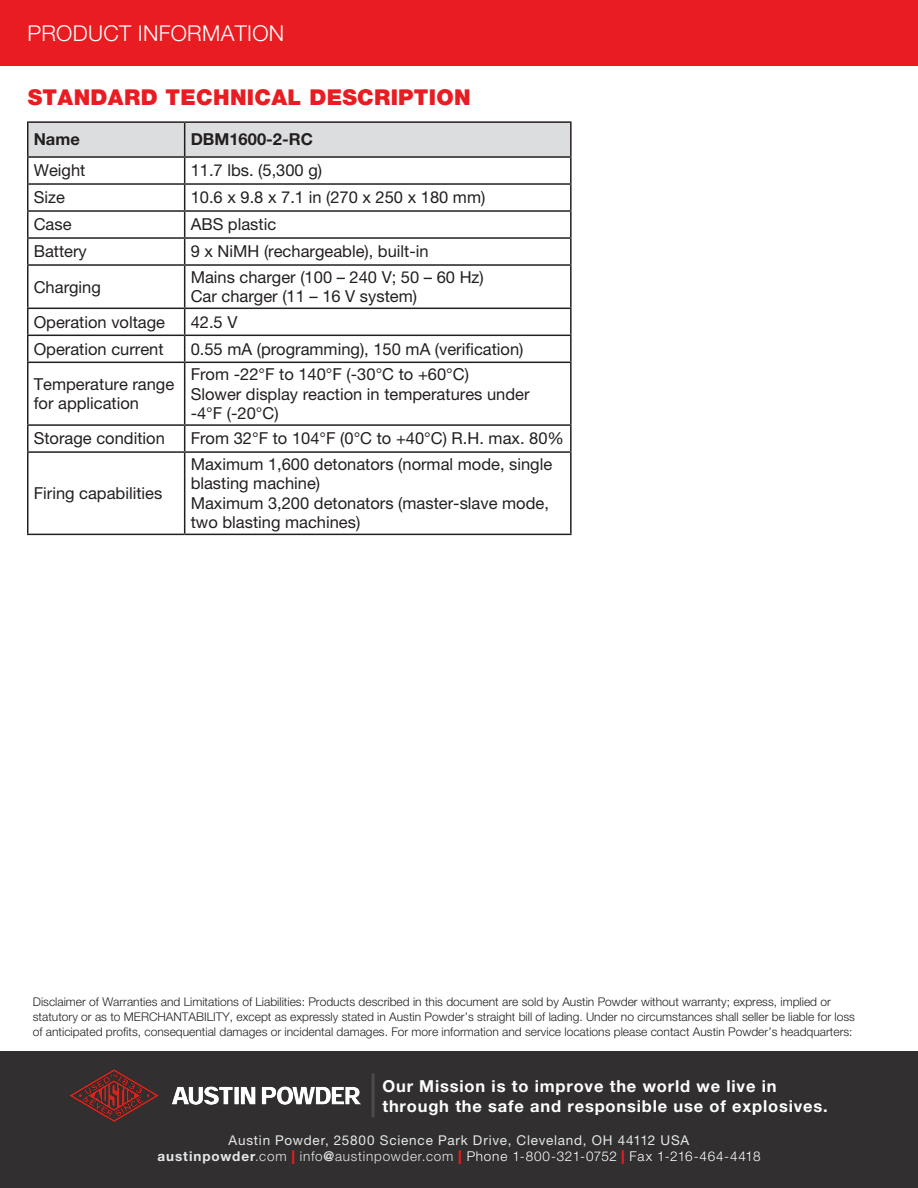
<style>
.page{position:relative;width:918px;height:1188px;background:#fff}
.page>*{position:absolute;margin:0;border:0;box-sizing:border-box;transform-origin:0 0}
.t1{font:900 21.9px "Helvetica Neue CE";letter-spacing:.015em;color:#e91c22}
.t2{font:300 21.9px "Helvetica Neue CE";letter-spacing:.015em;color:#fff}
.t3{font:16.5px/19.5px "Helvetica Neue CE";color:#231f20}
.t4{font:700 16.5px/19.8px "Helvetica Neue CE";letter-spacing:.05em;color:#fff}
.t5{font:700 16.5px "Helvetica Neue CE";color:#231f20}
.t6{font:13.5px/16.2px "Helvetica Neue CE";letter-spacing:.06em;color:#e6e7e9;text-align:center}
.t7{font:300 12px/15px "Helvetica Neue CE";color:#231f20}
.s1{font-weight:700}
.s2{font-weight:300}
.s3{font-weight:900;color:#e91c22}
.s4{font-weight:300;color:#fff}
</style>
<div class="page">
<div style="left:0;top:0;width:918px;height:66px;background:#e91c22"></div>
<div style="left:0;top:1051px;width:918px;height:137px;background:#312f30"></div>
<img style="left:70px;top:1069px;width:290px;height:53px">
<hr style="left:372px;top:1073px;width:3px;height:44px;background:#4b4c4d">
<hr style="left:27px;top:121px;width:158px;height:2px;background:#231f20">
<hr style="left:185px;top:121px;width:387px;height:2px;background:#231f20">
<hr style="left:570px;top:123px;width:2px;height:33px;background:#231f20">
<hr style="left:185px;top:156px;width:387px;height:2px;background:#231f20">
<hr style="left:570px;top:158px;width:2px;height:25px;background:#231f20">
<hr style="left:185px;top:183px;width:387px;height:2px;background:#231f20">
<hr style="left:570px;top:185px;width:2px;height:25px;background:#231f20">
<hr style="left:185px;top:210px;width:387px;height:2px;background:#231f20">
<hr style="left:570px;top:212px;width:2px;height:25px;background:#231f20">
<hr style="left:185px;top:237px;width:387px;height:2px;background:#231f20">
<svg style="left:27px;top:122px;width:544px;height:142px"></svg>
<hr style="left:570px;top:239px;width:2px;height:25px;background:#231f20">
<hr style="left:27px;top:264px;width:158px;height:2px;background:#231f20">
<hr style="left:27px;top:266px;width:1px;height:42px;background:#231f20">
<hr style="left:185px;top:264px;width:387px;height:2px;background:#231f20">
<hr style="left:184px;top:266px;width:1px;height:42px;background:#231f20">
<hr style="left:570px;top:266px;width:2px;height:42px;background:#231f20">
<hr style="left:27px;top:308px;width:158px;height:1px;background:#231f20">
<hr style="left:185px;top:308px;width:387px;height:1px;background:#231f20">
<hr style="left:570px;top:309px;width:2px;height:26px;background:#231f20">
<hr style="left:27px;top:335px;width:158px;height:1px;background:#231f20">
<svg style="left:27px;top:309px;width:1px;height:53px"></svg>
<hr style="left:185px;top:335px;width:387px;height:1px;background:#231f20">
<svg style="left:184px;top:309px;width:1px;height:53px"></svg>
<hr style="left:570px;top:336px;width:2px;height:26px;background:#231f20">
<hr style="left:27px;top:362px;width:158px;height:1px;background:#231f20">
<hr style="left:27px;top:363px;width:1px;height:61px;background:#231f20">
<hr style="left:185px;top:362px;width:387px;height:1px;background:#231f20">
<hr style="left:184px;top:363px;width:1px;height:61px;background:#231f20">
<hr style="left:570px;top:363px;width:2px;height:61px;background:#231f20">
<hr style="left:27px;top:424px;width:158px;height:2px;background:#231f20">
<svg style="left:27px;top:426px;width:1px;height:25px"></svg>
<hr style="left:185px;top:424px;width:387px;height:2px;background:#231f20">
<svg style="left:184px;top:426px;width:1px;height:25px"></svg>
<hr style="left:570px;top:426px;width:2px;height:25px;background:#231f20">
<hr style="left:27px;top:451px;width:158px;height:2px;background:#231f20">
<hr style="left:27px;top:453px;width:1px;height:81px;background:#231f20">
<hr style="left:185px;top:451px;width:387px;height:2px;background:#231f20">
<hr style="left:184px;top:453px;width:1px;height:81px;background:#231f20">
<hr style="left:570px;top:453px;width:2px;height:81px;background:#231f20">
<hr style="left:27px;top:534px;width:158px;height:1px;background:#231f20">
<hr style="left:185px;top:534px;width:387px;height:1px;background:#231f20">
<p class="t2" style="left:27px;top:20px;width:258px">PRODUCT INFORMATION</p>
<p class="t1" style="left:28px;top:84px;width:444px">STANDARD TECHNICAL DESCRIPTION</p>
<p class="t5" style="left:34px;top:129px;width:48px">Name</p>
<p class="t5" style="left:191px;top:129px;width:124px">DBM1600-2-RC</p>
<p class="t3" style="left:34px;top:162px;width:53px">Weight</p>
<p class="t3" style="left:191px;top:162px;width:133px">11.7 lbs. (5,300 g)</p>
<p class="t3" style="left:34px;top:189px;width:33px">Size</p>
<p class="t3" style="left:191px;top:189px;width:296px">10.6 x 9.8 x 7.1 in (270 x 250 x 180 mm)</p>
<p class="t3" style="left:34px;top:216px;width:39px">Case</p>
<p class="t3" style="left:191px;top:216px;width:87px">ABS plastic</p>
<p class="t3" style="left:34px;top:243px;width:55px">Battery</p>
<p class="t3" style="left:191px;top:243px;width:240px">9 x NiMH (rechargeable), built-in</p>
<p class="t3" style="left:34px;top:278px;width:69px">Charging</p>
<p class="t3" style="left:191px;top:269px;width:295px">Mains charger (100 – 240 V; 50 – 60 Hz)</p>
<p class="t3" style="left:191px;top:288px;width:228px">Car charger (11 – 16 V system)</p>
<p class="t3" style="left:34px;top:314px;width:133px">Operation voltage</p>
<p class="t3" style="left:191px;top:314px;width:48px">42.5 V</p>
<p class="t3" style="left:34px;top:341px;width:131px">Operation current</p>
<p class="t3" style="left:191px;top:341px;width:334px">0.55 mA (programming), 150 mA (verification)</p>
<p class="t3" style="left:34px;top:376px;width:142px">Temperature range for application</p>
<p class="t3" style="left:191px;top:366px;width:280px">From -22°F to 140°F (-30°C to +60°C)</p>
<p class="t3" style="left:191px;top:385px;width:340px">Slower display reaction in temperatures under -4°F (-20°C)</p>
<p class="t3" style="left:34px;top:430px;width:133px">Storage condition</p>
<p class="t3" style="left:191px;top:430px;width:375px">From 32°F to 104°F (0°C to +40°C) R.H. max. 80%</p>
<p class="t3" style="left:34px;top:485px;width:130px">Firing capabilities</p>
<p class="t3" style="left:191px;top:456px;width:363px">Maximum 1,600 detonators (normal mode, single blasting machine)</p>
<p class="t3" style="left:191px;top:495px;width:360px">Maximum 3,200 detonators (master-slave mode, two blasting machines)</p>
<p class="t7" style="left:33px;top:995px;width:824px">Disclaimer of Warranties and Limitations of Liabilities: Products described in this document are sold by Austin Powder without warranty; express, implied or statutory or as to MERCHANTABILITY, except as expressly stated in Austin Powder’s straight bill of lading. Under no circumstances shall seller be liable for loss of anticipated profits, consequential damages or incidental damages. For more information and service locations please contact Austin Powder’s headquarters:</p>
<p class="t4" style="left:382px;top:1078px;width:447px">Our Mission is to improve the world we live in through the safe and responsible use of explosives.</p>
<p class="t6" style="left:157px;top:1133px;width:605px">Austin Powder, 25800 Science Park Drive, Cleveland, OH 44112 USA<br><span class="s1">austinpowder</span><span class="s2">.com</span> <span class="s3">|</span> <span class="s2">info</span><span class="s1">@</span><span class="s2">austinpowder.com</span> <span class="s3">|</span> <span class="s4">Phone 1-800-321-0752</span> <span class="s3">|</span> <span class="s4">Fax 1-216-464-4418</span></p>
</div>
